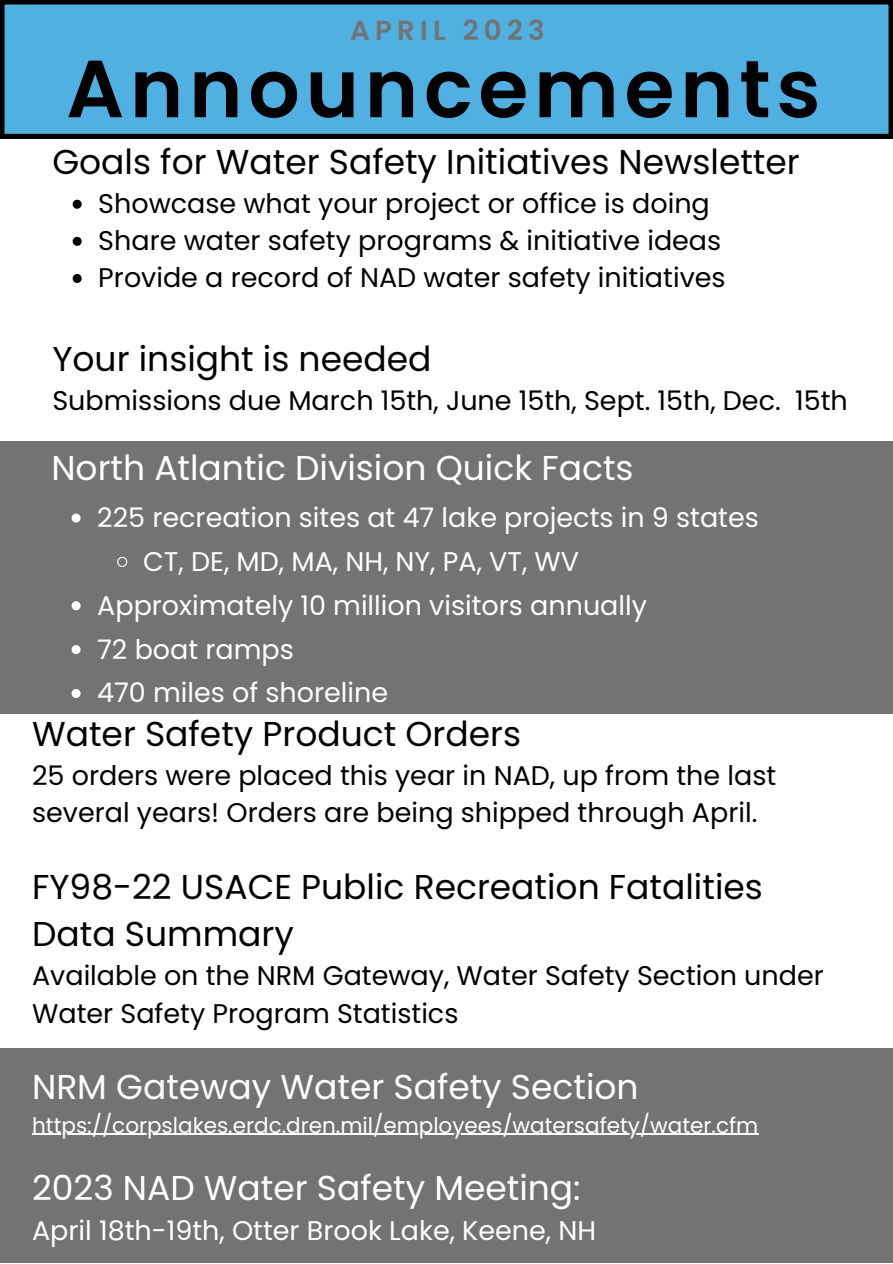
<style>
.page{position:relative;width:893px;height:1264px;background:#fff}
.page>*{position:absolute;margin:0;border:0;box-sizing:border-box;transform-origin:0 0}
.t1{font:600 80.85px "Poppins";letter-spacing:.07em;color:#000}
.t2{font:34.5px/47.2px "Poppins";color:#000}
.t3{font:34.5px "Poppins";color:#fff}
.t4{font:600 27.6px "Poppins";letter-spacing:.19em;color:#737373}
.t5{font:27px/37px "Poppins";color:#000}
.t6{font:27px "Poppins";color:#fff}
.t7{font:21.45px "Poppins";color:#fff}
</style>
<div class="page">
<div style="left:0;top:0;width:892px;height:1262px;background:#737373"></div>
<div style="left:0;top:0;width:892px;height:440px;background:#fff"></div>
<div style="left:0;top:714px;width:892px;height:547px;background:#fff"></div>
<svg style="left:72px;top:513px;width:9px;height:9px"></svg>
<svg style="left:117px;top:556px;width:11px;height:11px"></svg>
<svg style="left:72px;top:601px;width:9px;height:9px"></svg>
<svg style="left:72px;top:645px;width:9px;height:9px"></svg>
<svg style="left:72px;top:689px;width:9px;height:9px"></svg>
<svg style="left:0;top:0;width:892px;height:138px"></svg>
<svg style="left:73px;top:200px;width:9px;height:9px"></svg>
<svg style="left:73px;top:237px;width:9px;height:9px"></svg>
<svg style="left:73px;top:274px;width:9px;height:9px"></svg>
<div style="left:0;top:1047px;width:892px;height:215px;background:#737373"></div>
<hr style="left:32px;top:1133px;width:726px;height:1px;background:#fff">
<p class="t4" style="left:350px;top:11px;width:196px">APRIL 2023</p>
<h1 class="t1" style="left:66px;top:32px;width:755px">Announcements</h1>
<p class="t2" style="left:52px;top:138px;width:748px">Goals for Water Safety Initiatives Newsletter</p>
<p class="t5" style="left:98px;top:185px;width:628px">Showcase what your project or office is doing<br>Share water safety programs &amp; initiative ideas<br>Provide a record of NAD water safety initiatives</p>
<p class="t2" style="left:52px;top:335px;width:380px">Your insight is needed</p>
<p class="t5" style="left:52px;top:382px;width:796px">Submissions due March 15th, June 15th, Sept. 15th, Dec. 15th</p>
<p class="t3" style="left:51px;top:443px;width:583px">North Atlantic Division Quick Facts</p>
<p class="t6" style="left:97px;top:498px;width:663px">225 recreation sites at 47 lake projects in 9 states</p>
<p class="t6" style="left:143px;top:542px;width:437px">CT, DE, MD, MA, NH, NY, PA, VT, WV</p>
<p class="t6" style="left:97px;top:586px;width:551px">Approximately 10 million visitors annually</p>
<p class="t6" style="left:97px;top:630px;width:198px">72 boat ramps</p>
<p class="t6" style="left:97px;top:674px;width:292px">470 miles of shoreline</p>
<p class="t2" style="left:32px;top:710px;width:490px">Water Safety Product Orders</p>
<p class="t5" style="left:32px;top:757px;width:745px">25 orders were placed this year in NAD, up from the last several years! Orders are being shipped through April.</p>
<p class="t2" style="left:32px;top:863px;width:732px">FY98-22 USACE Public Recreation Fatalities<br>Data Summary</p>
<p class="t5" style="left:32px;top:957px;width:793px">Available on the NRM Gateway, Water Safety Section under<br>Water Safety Program Statistics</p>
<p class="t3" style="left:32px;top:1062px;width:608px">NRM Gateway Water Safety Section</p>
<p class="t7" style="left:32px;top:1110px;width:727px">https://corpslakes.erdc.dren.mil/employees/watersafety/water.cfm</p>
<p class="t3" style="left:32px;top:1163px;width:550px">2023 NAD Water Safety Meeting:</p>
<p class="t6" style="left:32px;top:1211px;width:565px">April 18th-19th, Otter Brook Lake, Keene, NH</p>
</div>
